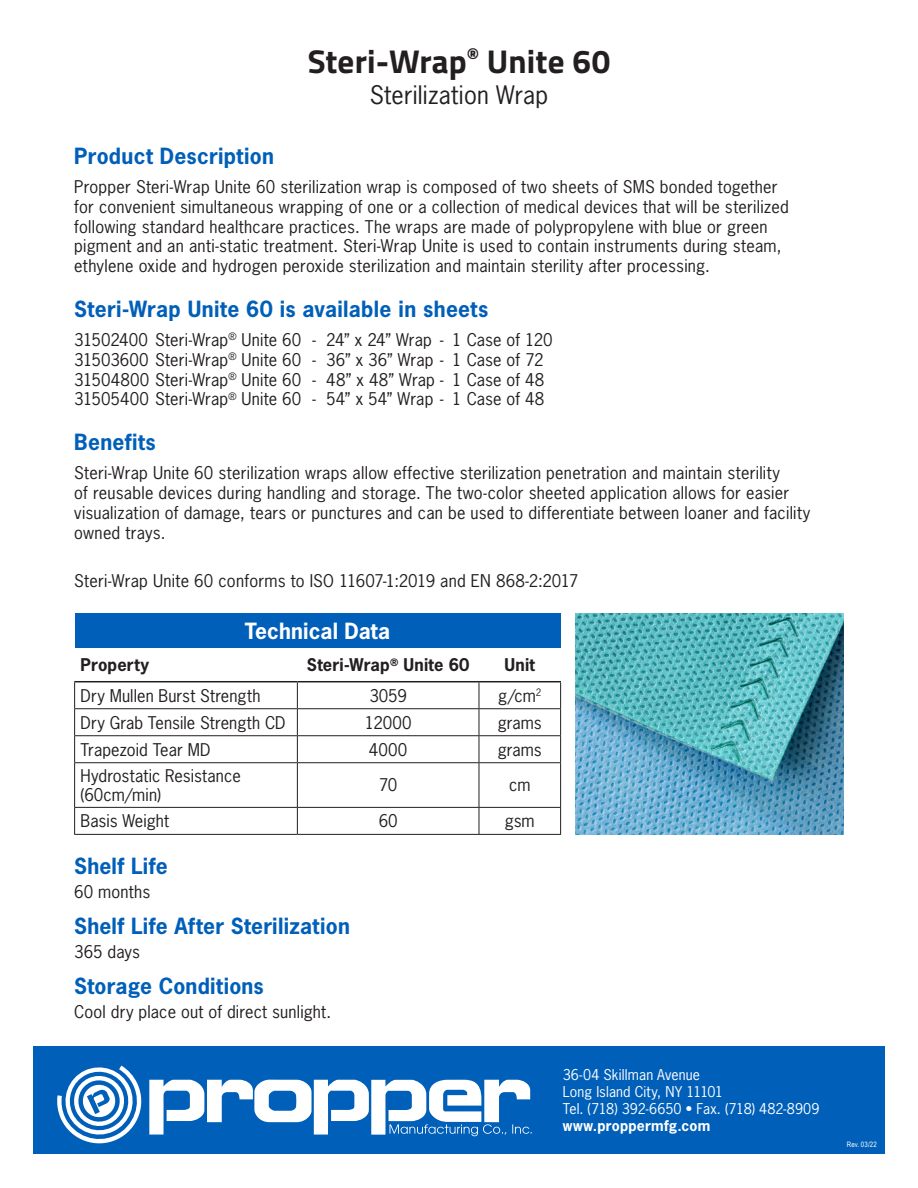
<style>
.page{position:relative;width:918px;height:1188px;background:#fff}
.page>*{position:absolute;margin:0;border:0;box-sizing:border-box;transform-origin:0 0}
.Product_heading_30_3{font:700 33px "Titillium Web";letter-spacing:.005em;color:#231f20}
.Product_heading_30_3-2{font:24px "News Gothic Std";letter-spacing:.01em;color:#231f20}
.t1{font:700 21px "News Gothic Std";letter-spacing:.015em;color:#005fb9}
.t2{font:700 21px "News Gothic Std";letter-spacing:.005em;color:#fff}
.t3{font:16.5px/19.8px "News Gothic Std";letter-spacing:.015em;color:#231f20}
.t4{font:700 16.5px "News Gothic Std";letter-spacing:.01em;color:#231f20}
.t5{font:14.1px "News Gothic Std";letter-spacing:.005em;color:#fff}
.t6{font:700 14.1px "News Gothic Std";letter-spacing:.015em;color:#fff}
.t7{font:7.35px "Arial Narrow";letter-spacing:.015em;color:#fff}
</style>
<div class="page">
<div style="left:75px;top:613px;width:486px;height:35px;background:#005fb9"></div>
<hr style="left:74px;top:708px;width:223px;height:1px;background:#231f20">
<hr style="left:297px;top:708px;width:182px;height:1px;background:#231f20">
<hr style="left:479px;top:708px;width:82px;height:1px;background:#231f20">
<hr style="left:74px;top:735px;width:223px;height:1px;background:#231f20">
<svg style="left:74px;top:682px;width:1px;height:80px"></svg>
<hr style="left:297px;top:735px;width:182px;height:1px;background:#231f20">
<svg style="left:297px;top:682px;width:1px;height:80px"></svg>
<hr style="left:479px;top:735px;width:82px;height:1px;background:#231f20">
<svg style="left:479px;top:682px;width:1px;height:80px"></svg>
<svg style="left:560px;top:682px;width:1px;height:80px"></svg>
<hr style="left:74px;top:762px;width:223px;height:1px;background:#231f20">
<hr style="left:74px;top:763px;width:1px;height:44px;background:#231f20">
<hr style="left:297px;top:762px;width:182px;height:1px;background:#231f20">
<hr style="left:297px;top:763px;width:1px;height:44px;background:#231f20">
<hr style="left:479px;top:762px;width:82px;height:1px;background:#231f20">
<hr style="left:479px;top:763px;width:1px;height:44px;background:#231f20">
<hr style="left:560px;top:763px;width:1px;height:44px;background:#231f20">
<hr style="left:74px;top:807px;width:223px;height:1px;background:#231f20">
<svg style="left:74px;top:808px;width:1px;height:26px"></svg>
<hr style="left:297px;top:807px;width:182px;height:1px;background:#231f20">
<svg style="left:297px;top:808px;width:1px;height:26px"></svg>
<hr style="left:479px;top:807px;width:82px;height:1px;background:#231f20">
<svg style="left:479px;top:808px;width:1px;height:26px"></svg>
<svg style="left:560px;top:808px;width:1px;height:26px"></svg>
<hr style="left:74px;top:834px;width:223px;height:1px;background:#231f20">
<hr style="left:297px;top:834px;width:182px;height:1px;background:#231f20">
<hr style="left:479px;top:834px;width:82px;height:1px;background:#231f20">
<hr style="left:74px;top:681px;width:223px;height:1px;background:#231f20">
<hr style="left:297px;top:681px;width:182px;height:1px;background:#231f20">
<hr style="left:479px;top:681px;width:82px;height:1px;background:#231f20">
<div style="left:34px;top:1046px;width:522px;height:108px;background:#005fb9"></div>
<svg style="left:57px;top:1065px;width:475px;height:79px"></svg>
<div style="left:554px;top:1046px;width:330px;height:108px;background:#005fb9"></div>
<img style="left:576px;top:613px;width:268px;height:222px">
<p class="Product_heading_30_3" style="left:308px;top:36px;width:304px">Steri-Wrap<sup>®</sup> Unite 60</p>
<p class="Product_heading_30_3-2" style="left:370px;top:80px;width:180px">Sterilization Wrap</p>
<p class="t1" style="left:74px;top:142px;width:201px">Product Description</p>
<p class="t3" style="left:74px;top:177px;width:716px">Propper Steri-Wrap Unite 60 sterilization wrap is composed of two sheets of SMS bonded together for convenient simultaneous wrapping of one or a collection of medical devices that will be sterilized following standard healthcare practices. The wraps are made of polypropylene with blue or green pigment and an anti-static treatment. Steri-Wrap Unite is used to contain instruments during steam, ethylene oxide and hydrogen peroxide sterilization and maintain sterility after processing.</p>
<p class="t1" style="left:74px;top:295px;width:415px">Steri-Wrap Unite 60 is available in sheets</p>
<p class="t3" style="left:74px;top:330px;width:480px">31502400 Steri-Wrap<sup>®</sup> Unite 60 - 24” x 24” Wrap - 1 Case of 120</p>
<p class="t3" style="left:74px;top:349px;width:471px">31503600 Steri-Wrap<sup>®</sup> Unite 60 - 36” x 36” Wrap - 1 Case of 72</p>
<p class="t3" style="left:74px;top:369px;width:472px">31504800 Steri-Wrap<sup>®</sup> Unite 60 - 48” x 48” Wrap - 1 Case of 48</p>
<p class="t3" style="left:74px;top:389px;width:472px">31505400 Steri-Wrap<sup>®</sup> Unite 60 - 54” x 54” Wrap - 1 Case of 48</p>
<p class="t1" style="left:74px;top:428px;width:83px">Benefits</p>
<p class="t3" style="left:74px;top:463px;width:738px">Steri-Wrap Unite 60 sterilization wraps allow effective sterilization penetration and maintain sterility<br>of reusable devices during handling and storage. The two-color sheeted application allows for easier visualization of damage, tears or punctures and can be used to differentiate between loaner and facility owned trays.</p>
<p class="t3" style="left:74px;top:571px;width:506px">Steri-Wrap Unite 60 conforms to ISO 11607-1:2019 and EN 868-2:2017</p>
<p class="t2" style="left:245px;top:617px;width:147px">Technical Data</p>
<p class="t4" style="left:81px;top:654px;width:70px">Property</p>
<p class="t4" style="left:307px;top:654px;width:164px">Steri-Wrap<sup>®</sup> Unite 60</p>
<p class="t4" style="left:505px;top:654px;width:32px">Unit</p>
<p class="t3" style="left:81px;top:685px;width:181px">Dry Mullen Burst Strength</p>
<p class="t3" style="left:370px;top:685px;width:39px">3059</p>
<p class="t3" style="left:498px;top:685px;width:45px">g/cm<sup>2</sup></p>
<p class="t3" style="left:81px;top:712px;width:206px">Dry Grab Tensile Strength CD</p>
<p class="t3" style="left:365px;top:712px;width:48px">12000</p>
<p class="t3" style="left:498px;top:712px;width:46px">grams</p>
<p class="t3" style="left:81px;top:739px;width:131px">Trapezoid Tear MD</p>
<p class="t3" style="left:369px;top:739px;width:40px">4000</p>
<p class="t3" style="left:498px;top:739px;width:46px">grams</p>
<p class="t3" style="left:81px;top:765px;width:162px">Hydrostatic Resistance (60cm/min)</p>
<p class="t3" style="left:379px;top:775px;width:20px">70</p>
<p class="t3" style="left:509px;top:775px;width:23px">cm</p>
<p class="t3" style="left:81px;top:811px;width:90px">Basis Weight</p>
<p class="t3" style="left:379px;top:811px;width:20px">60</p>
<p class="t3" style="left:505px;top:811px;width:31px">gsm</p>
<p class="t1" style="left:74px;top:852px;width:95px">Shelf Life</p>
<p class="t3" style="left:74px;top:881px;width:78px">60 months</p>
<p class="t1" style="left:74px;top:912px;width:277px">Shelf Life After Sterilization</p>
<p class="t3" style="left:74px;top:941px;width:67px">365 days</p>
<p class="t1" style="left:74px;top:972px;width:191px">Storage Conditions</p>
<p class="t3" style="left:74px;top:1001px;width:258px">Cool dry place out of direct sunlight.</p>
<p class="t5" style="left:563px;top:1066px;width:139px">36-04 Skillman Avenue</p>
<p class="t5" style="left:563px;top:1083px;width:162px">Long Island City, NY 11101</p>
<p class="t5" style="left:563px;top:1100px;width:258px">Tel. (718) 392-6650 • Fax. (718) 482-8909</p>
<p class="t6" style="left:563px;top:1116px;width:149px">www.proppermfg.com</p>
<p class="t7" style="left:847px;top:1139px;width:31px">Rev. 03/22</p>
</div>
